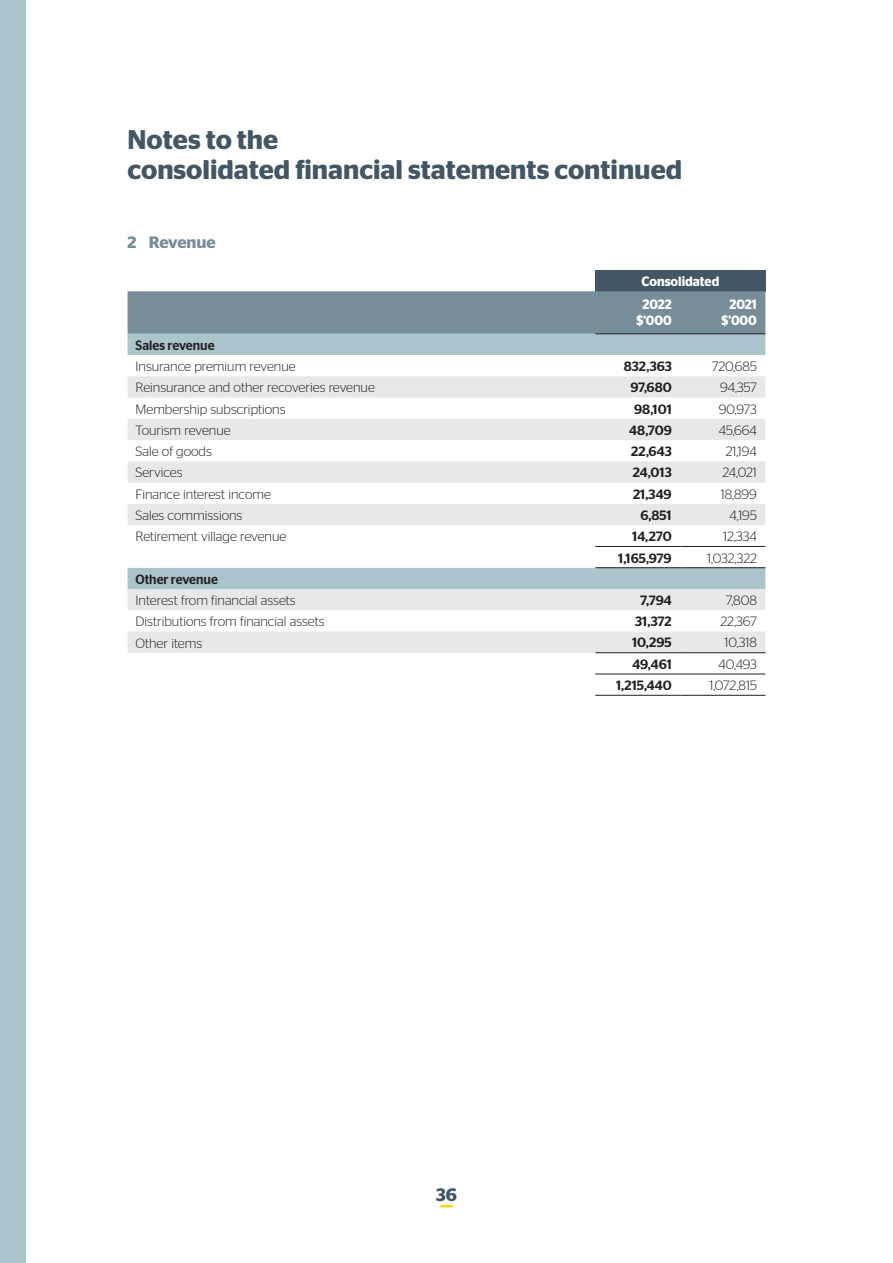
<style>
.page{position:relative;width:893px;height:1263px;background:#fff}
.page>*{position:absolute;margin:0;border:0;box-sizing:border-box;transform-origin:0 0}
.t1{font:600 27px/30px "Stag Sans";color:#435665}
.t2{font:600 18px "Stag Sans";color:#3e5668}
.t3{font:600 16.5px "Stag Sans";letter-spacing:-.01em;color:#778d9a}
.t4{font:300 13.5px "Stag Sans";color:#231f20}
.t5{font:500 13.5px "Stag Sans";color:#231f20}
.t6{font:600 13.5px/22.8px "Stag Sans";color:#fff;scale:.94 1}
.t7{font:500 13.5px "Stag Sans";color:#231f20;scale:.94 1}
</style>
<div class="page">
<svg style="left:440px;top:1205px;width:13px;height:2px"></svg>
<div style="left:595px;top:270px;width:170px;height:21px;background:#435665"></div>
<div style="left:128px;top:291px;width:637px;height:43px;background:#778d9a"></div>
<div style="left:128px;top:334px;width:637px;height:21px;background:#aac4cb"></div>
<div style="left:128px;top:376px;width:637px;height:22px;background:#e7e8e8"></div>
<svg style="left:128px;top:419px;width:637px;height:234px"></svg>
<hr style="left:595px;top:652px;width:85px;height:1px;background:#231f20">
<hr style="left:680px;top:652px;width:85px;height:1px;background:#231f20">
<hr style="left:595px;top:674px;width:85px;height:1px;background:#231f20">
<hr style="left:680px;top:674px;width:85px;height:1px;background:#231f20">
<hr style="left:595px;top:695px;width:85px;height:1px;background:#231f20">
<hr style="left:680px;top:695px;width:85px;height:1px;background:#231f20">
<hr style="left:595px;top:333px;width:85px;height:1px;background:#231f20">
<hr style="left:680px;top:333px;width:85px;height:1px;background:#231f20">
<hr style="left:595px;top:546px;width:85px;height:1px;background:#231f20">
<hr style="left:680px;top:546px;width:85px;height:1px;background:#231f20">
<hr style="left:595px;top:567px;width:85px;height:1px;background:#231f20">
<hr style="left:680px;top:567px;width:85px;height:1px;background:#231f20">
<div style="left:0;top:0;width:26px;height:1263px;background:#aac4cb"></div>
<h1 class="t1" style="left:128px;top:125px;width:556px">Notes to the<br>consolidated financial statements continued</h1>
<p class="t3" style="left:128px;top:233px;width:90px">2 Revenue</p>
<p class="t6" style="left:641px;top:270px;width:84px">Consolidated<br>2022</p>
<p class="t6" style="left:636px;top:309px;width:39px">$'000</p>
<p class="t6" style="left:721px;top:296px;width:39px;line-height:16.5px;text-align:center">2021 $'000</p>
<p class="t7" style="left:136px;top:337px;width:86px">Sales revenue</p>
<p class="t4" style="left:136px;top:359px;width:162px">Insurance premium revenue</p>
<p class="t5" style="left:624px;top:359px;width:49px">832,363</p>
<p class="t4" style="left:712px;top:359px;width:47px">720,685</p>
<p class="t4" style="left:136px;top:380px;width:241px">Reinsurance and other recoveries revenue</p>
<p class="t5" style="left:630px;top:380px;width:43px">97,680</p>
<p class="t4" style="left:720px;top:380px;width:38px">94,357</p>
<p class="t4" style="left:136px;top:401px;width:151px">Membership subscriptions</p>
<p class="t5" style="left:634px;top:401px;width:39px">98,101</p>
<p class="t4" style="left:719px;top:401px;width:40px">90,973</p>
<p class="t4" style="left:135px;top:423px;width:97px">Tourism revenue</p>
<p class="t5" style="left:629px;top:422px;width:44px">48,709</p>
<p class="t4" style="left:719px;top:423px;width:40px">45,664</p>
<p class="t4" style="left:135px;top:444px;width:78px">Sale of goods</p>
<p class="t5" style="left:631px;top:444px;width:42px">22,643</p>
<p class="t4" style="left:726px;top:444px;width:33px">21,194</p>
<p class="t4" style="left:135px;top:465px;width:49px">Services</p>
<p class="t5" style="left:633px;top:465px;width:40px">24,013</p>
<p class="t4" style="left:722px;top:465px;width:36px">24,021</p>
<p class="t4" style="left:135px;top:487px;width:137px">Finance interest income</p>
<p class="t5" style="left:633px;top:486px;width:40px">21,349</p>
<p class="t4" style="left:721px;top:487px;width:37px">18,899</p>
<p class="t4" style="left:135px;top:508px;width:108px">Sales commissions</p>
<p class="t5" style="left:640px;top:507px;width:33px">6,851</p>
<p class="t4" style="left:730px;top:508px;width:29px">4,195</p>
<p class="t4" style="left:135px;top:529px;width:152px">Retirement village revenue</p>
<p class="t5" style="left:632px;top:528px;width:41px">14,270</p>
<p class="t4" style="left:723px;top:529px;width:35px">12,334</p>
<p class="t5" style="left:618px;top:550px;width:55px">1,165,979</p>
<p class="t4" style="left:707px;top:550px;width:51px">1,032,322</p>
<p class="t7" style="left:136px;top:571px;width:89px">Other revenue</p>
<p class="t4" style="left:136px;top:593px;width:162px">Interest from financial assets</p>
<p class="t5" style="left:640px;top:592px;width:33px">7,794</p>
<p class="t4" style="left:726px;top:593px;width:33px">7,808</p>
<p class="t4" style="left:136px;top:614px;width:191px">Distributions from financial assets</p>
<p class="t5" style="left:635px;top:614px;width:38px">31,372</p>
<p class="t4" style="left:720px;top:614px;width:38px">22,367</p>
<p class="t4" style="left:136px;top:635px;width:68px">Other items</p>
<p class="t5" style="left:632px;top:635px;width:41px">10,295</p>
<p class="t4" style="left:724px;top:635px;width:34px">10,318</p>
<p class="t5" style="left:632px;top:656px;width:41px">49,461</p>
<p class="t4" style="left:719px;top:657px;width:40px">40,493</p>
<p class="t5" style="left:616px;top:677px;width:57px">1,215,440</p>
<p class="t4" style="left:709px;top:678px;width:49px">1,072,815</p>
<h2 class="t2" style="left:436px;top:1185px;width:22px">36</h2>
</div>
